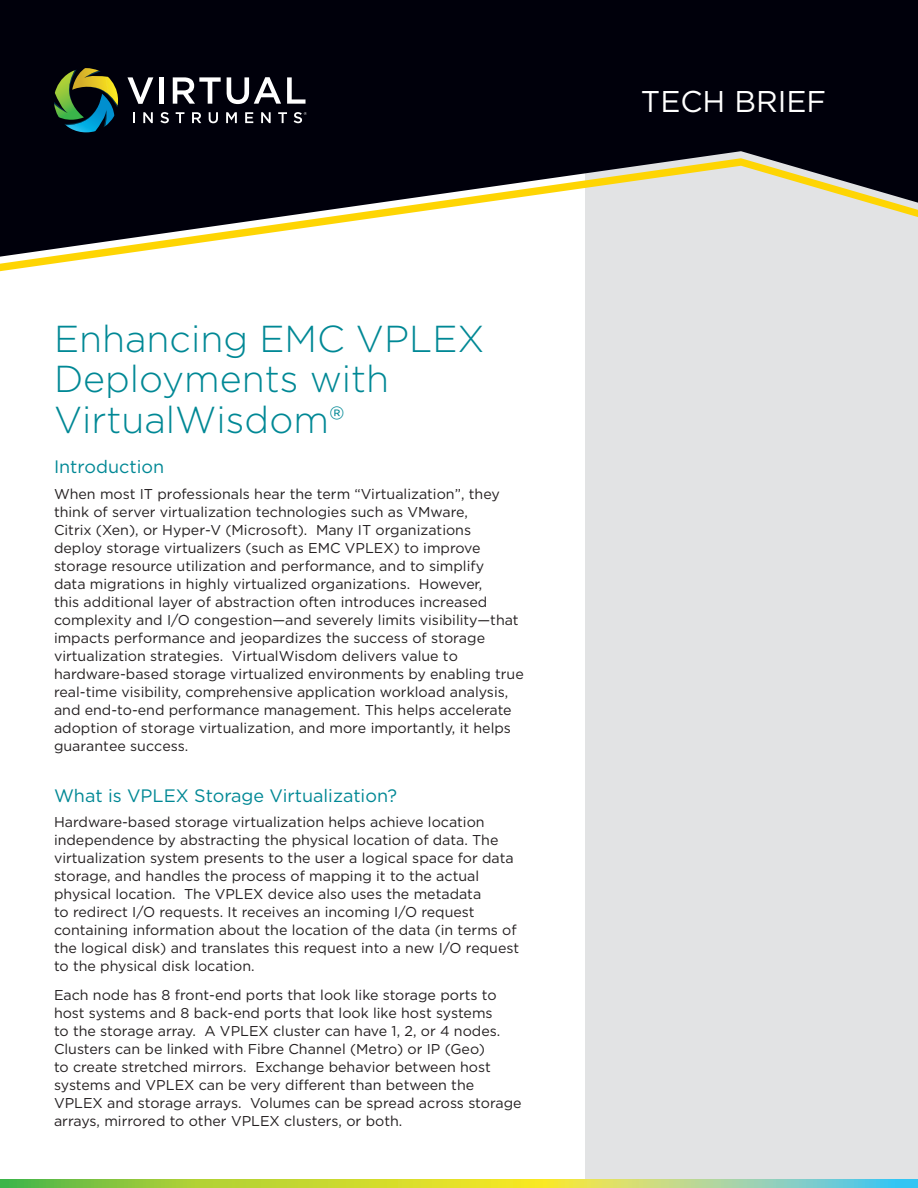
<style>
.page{position:relative;width:918px;height:1188px;background:#fff}
.page>*{position:absolute;margin:0;border:0;box-sizing:border-box;transform-origin:0 0}
.Body_Copy{font:300 37.5px/40.5px "Gotham";color:#008895}
.t1{font:30px "Gotham";color:#fff}
.Body_Copy-2{font:18px "Gotham";color:#008895}
.Body_Copy-3{font:14.25px/18px "Gotham";color:#231f20}
</style>
<div class="page">
<div style="left:585px;top:0;width:333px;height:1188px;background:#e2e3e4"></div>
<svg style="left:0;top:1179px;width:918px;height:9px;background:#abd360"></svg>
<div style="left:0;top:0;width:918px;height:158px;background:#00000b"></div>
<svg style="left:0;top:158px;width:918px;height:114px"></svg>
<svg style="left:127px;top:77px;width:26px;height:27px"></svg>
<hr style="left:160px;top:77px;width:4px;height:27px;background:#fff">
<svg style="left:173px;top:77px;width:48px;height:27px"></svg>
<svg style="left:227px;top:77px;width:54px;height:27px"></svg>
<svg style="left:287px;top:77px;width:19px;height:27px"></svg>
<svg style="left:133px;top:112px;width:2px;height:11px"></svg>
<svg style="left:143px;top:112px;width:10px;height:11px"></svg>
<svg style="left:160px;top:112px;width:9px;height:11px"></svg>
<svg style="left:176px;top:112px;width:8px;height:11px"></svg>
<svg style="left:192px;top:112px;width:9px;height:11px"></svg>
<svg style="left:209px;top:112px;width:9px;height:11px"></svg>
<svg style="left:226px;top:112px;width:11px;height:11px"></svg>
<svg style="left:245px;top:112px;width:8px;height:11px"></svg>
<svg style="left:261px;top:112px;width:10px;height:11px"></svg>
<svg style="left:278px;top:112px;width:9px;height:11px"></svg>
<svg style="left:294px;top:112px;width:13px;height:11px"></svg>
<svg style="left:54px;top:68px;width:64px;height:64px;background:#38593a"></svg>
<p class="Body_Copy" style="left:54px;top:317px;width:432px">Enhancing EMC VPLEX<br>Deployments with<br>VirtualWisdom®</p>
<p class="Body_Copy-2" style="left:54px;top:457px;width:112px">Introduction</p>
<p class="Body_Copy-3" style="left:54px;top:485px;width:471px">When most IT professionals hear the term “Virtualization”, they think of server virtualization technologies such as VMware,<br>Citrix (Xen), or Hyper-V (Microsoft). Many IT organizations<br>deploy storage virtualizers (such as EMC VPLEX) to improve storage resource utilization and performance, and to simplify<br>data migrations in highly virtualized organizations. However,<br>this additional layer of abstraction often introduces increased complexity and I/O congestion—and severely limits visibility—that impacts performance and jeopardizes the success of storage virtualization strategies. VirtualWisdom delivers value to hardware-based storage virtualized environments by enabling true real-time visibility, comprehensive application workload analysis, and end-to-end performance management. This helps accelerate adoption of storage virtualization, and more importantly, it helps guarantee success.</p>
<p class="Body_Copy-2" style="left:54px;top:786px;width:345px">What is VPLEX Storage Virtualization?</p>
<p class="Body_Copy-3" style="left:54px;top:813px;width:467px">Hardware-based storage virtualization helps achieve location independence by abstracting the physical location of data. The virtualization system presents to the user a logical space for data storage, and handles the process of mapping it to the actual physical location. The VPLEX device also uses the metadata<br>to redirect I/O requests. It receives an incoming I/O request containing information about the location of the data (in terms of the logical disk) and translates this request into a new I/O request to the physical disk location.</p>
<p class="Body_Copy-3" style="left:54px;top:986px;width:469px">Each node has 8 front-end ports that look like storage ports to host systems and 8 back-end ports that look like host systems<br>to the storage array. A VPLEX cluster can have 1, 2, or 4 nodes.<br>Clusters can be linked with Fibre Channel (Metro) or IP (Geo)<br>to create stretched mirrors. Exchange behavior between host systems and VPLEX can be very different than between the VPLEX and storage arrays. Volumes can be spread across storage arrays, mirrored to other VPLEX clusters, or both.</p>
<p class="t1" style="left:641px;top:83px;width:187px">TECH BRIEF</p>
</div>
